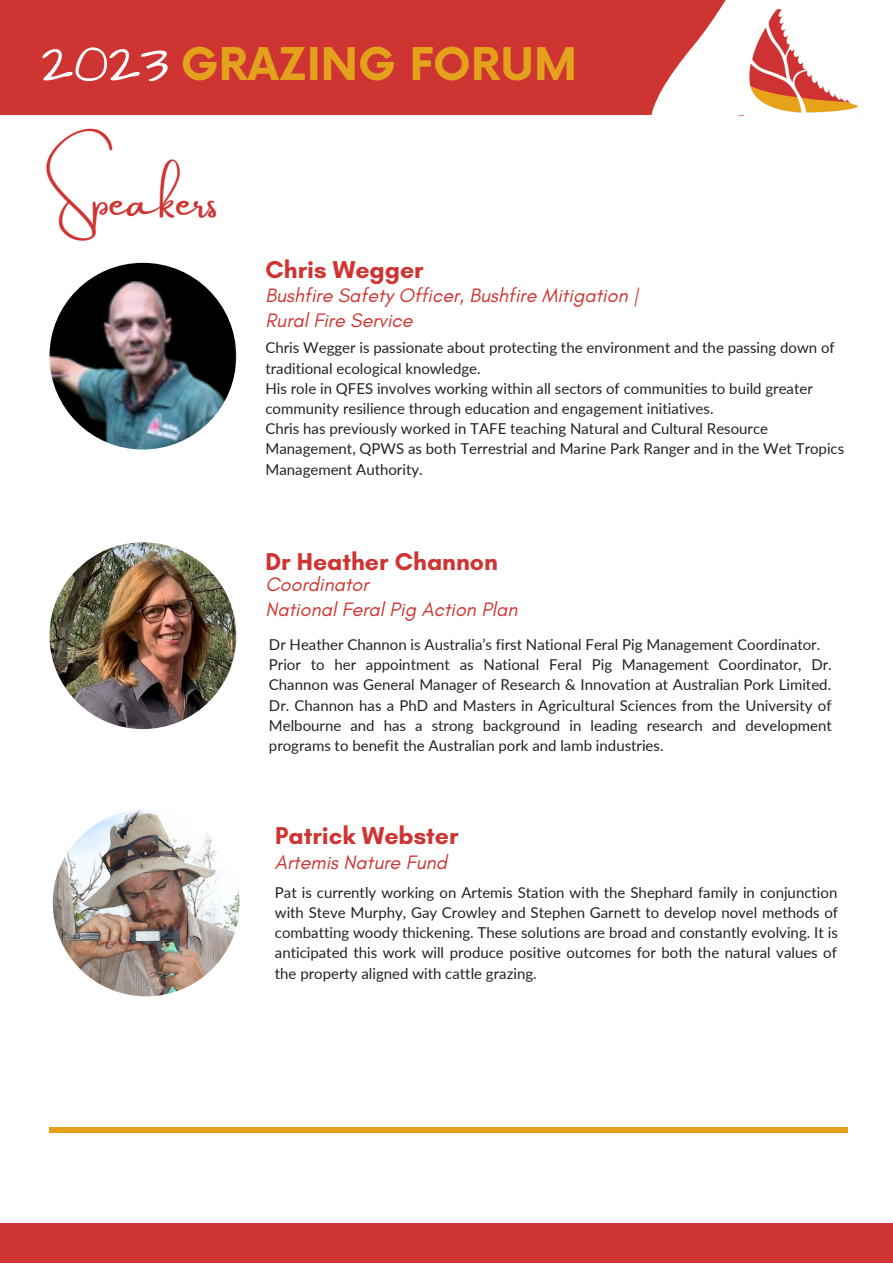
<style>
.page{position:relative;width:893px;height:1264px;background:#fff}
.page>*{position:absolute;margin:0;border:0;box-sizing:border-box;transform-origin:0 0}
.t1{font:55.8px "Architects Daughter";color:#fff}
.t2{font:45px "Amsterdam Two";color:#ce3431}
.t3{font:700 43.8px "Now";color:#e4a11b}
.t4{font:700 24.75px "Glacial Indifference";color:#ce3431}
.t5{font:italic 19.8px "Glacial Indifference";color:#ce3431}
.t6{font:15px/20.2px "Lato";color:#212227}
</style>
<div class="page">
<div style="left:49px;top:1127px;width:798px;height:5px;background:#e4a11b"></div>
<img style="left:49px;top:263px;width:187px;height:186px;border-radius:50%">
<div style="left:0;top:1223px;width:892px;height:39px;background:#ce3431"></div>
<div style="left:0;top:0;width:892px;height:115px;background:#ce3431"></div>
<svg style="left:651px;top:0;width:241px;height:116px;fill:#fff"></svg>
<img style="left:728px;top:10px;width:150px;height:105px">
<img style="left:49px;top:542px;width:187px;height:187px;border-radius:50%">
<img style="left:53px;top:809px;width:186px;height:187px;border-radius:50%">
<p class="t1" style="left:41px;top:26px;width:129px">2023</p>
<p class="t3" style="left:181px;top:41px;width:397px">GRAZING FORUM</p>
<p class="t2" style="left:52px;top:176px;width:167px">Speakers</p>
<p class="t4" style="left:265px;top:255px;width:160px">Chris Wegger</p>
<p class="t5" style="left:265px;top:283px;width:375px">Bushfire Safety Officer, Bushfire Mitigation |</p>
<p class="t5" style="left:265px;top:308px;width:149px">Rural Fire Service</p>
<p class="t6" style="left:265px;top:337px;width:570px">Chris Wegger is passionate about protecting the environment and the passing down of traditional ecological knowledge.</p>
<p class="t6" style="left:265px;top:378px;width:548px">His role in QFES involves working within all sectors of communities to build greater community resilience through education and engagement initiatives.</p>
<p class="t6" style="left:265px;top:418px;width:580px">Chris has previously worked in TAFE teaching Natural and Cultural Resource<br>Management, QPWS as both Terrestrial and Marine Park Ranger and in the Wet Tropics<br>Management Authority.</p>
<p class="t4" style="left:265px;top:546px;width:234px">Dr Heather Channon</p>
<p class="t5" style="left:265px;top:572px;width:105px">Coordinator</p>
<p class="t5" style="left:265px;top:597px;width:254px">National Feral Pig Action Plan</p>
<p class="t6" style="left:269px;top:634px;width:553px">Dr Heather Channon is Australia’s first National Feral Pig Management Coordinator.</p>
<p class="t6" style="left:269px;top:654px;width:564px;text-align:justify">Prior to her appointment as National Feral Pig Management Coordinator, Dr.<br>Channon was General Manager of Research &amp; Innovation at Australian Pork Limited.<br>Dr. Channon has a PhD and Masters in Agricultural Sciences from the University of Melbourne and has a strong background in leading research and development programs to benefit the Australian pork and lamb industries.</p>
<p class="t4" style="left:275px;top:820px;width:185px">Patrick Webster</p>
<p class="t5" style="left:275px;top:849px;width:174px">Artemis Nature Fund</p>
<p class="t6" style="left:275px;top:881px;width:564px;text-align:justify">Pat is currently working on Artemis Station with the Shephard family in conjunction with Steve Murphy, Gay Crowley and Stephen Garnett to develop novel methods of combatting woody thickening. These solutions are broad and constantly evolving. It is anticipated this work will produce positive outcomes for both the natural values of the property aligned with cattle grazing.</p>
</div>
